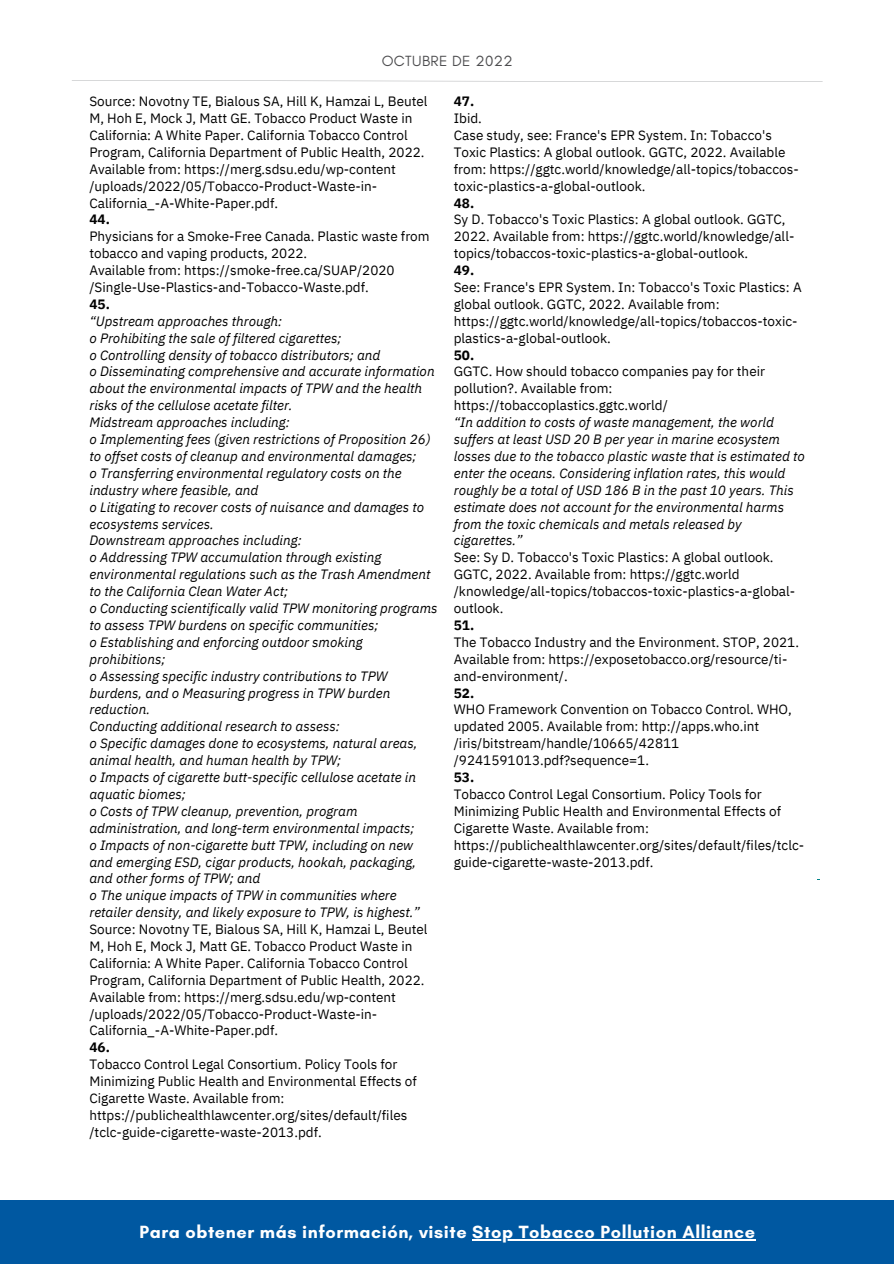
<style>
.page{position:relative;width:894px;height:1264px;background:#fff}
.page>*{position:absolute;margin:0;border:0;box-sizing:border-box;transform-origin:0 0}
.t1{font:700 18px "Glacial Indifference";letter-spacing:.03em;color:#fff}
.t2{font:15px "IBM Plex Sans Cond";letter-spacing:-.33em;color:#fff}
.t3{font:15px "IBM Plex Sans Cond";letter-spacing:-.325em;color:#fefefe}
.t4{font:15px "IBM Plex Sans Cond";letter-spacing:-.155em;color:#fff}
.t5{font:15px "Glacial Indifference";letter-spacing:.025em;color:#4d4d4f}
.t6{font:13.5px/17px "IBM Plex Sans";color:#000}
.t7{font:italic 13.5px/17px "IBM Plex Sans";color:#000}
.t8{font:700 13.5px "IBM Plex Sans";color:#000}
</style>
<div class="page">
<svg style="left:72px;top:80px;width:750px;height:2px"></svg>
<div style="left:0;top:1200px;width:893px;height:63px;background:#0058a1"></div>
<hr style="left:472px;top:1239px;width:283px;height:1px;background:#fff">
<p class="t5" style="left:381px;top:52px;width:132px">OCTUBRE DE 2022</p>
<p class="t8" style="left:453px;top:92px;width:22px">47.</p>
<p class="t6" style="left:453px;top:109px;width:346px">Ibid.<br>Case study, see: France's EPR System. In: Tobacco's Toxic Plastics: A global outlook. GGTC, 2022. Available from: https://ggtc.world/knowledge/all-topics/tobaccos&shy;toxic-plastics-a-global-outlook.</p>
<p class="t8" style="left:453px;top:194px;width:22px">48.</p>
<p class="t6" style="left:453px;top:211px;width:342px">Sy D. Tobacco's Toxic Plastics: A global outlook. GGTC,<br>2022. Available from: https://ggtc.world/knowledge/all&shy;topics/tobaccos-toxic-plastics-a-global-outlook.</p>
<p class="t8" style="left:453px;top:261px;width:22px">49.</p>
<p class="t6" style="left:453px;top:278px;width:349px">See: France's EPR System. In: Tobacco's Toxic Plastics: A global outlook. GGTC, 2022. Available from: https://ggtc.world/knowledge/all-topics/tobaccos-toxic&shy;plastics-a-global-outlook.</p>
<p class="t8" style="left:453px;top:346px;width:22px">50.</p>
<p class="t6" style="left:453px;top:363px;width:313px">GGTC. How should tobacco companies pay for their pollution?. Available from: https://tobaccoplastics.ggtc.world/</p>
<p class="t7" style="left:453px;top:413px;width:352px">“In addition to costs of waste management, the world suffers at least USD 20 B per year in marine ecosystem losses due to the tobacco plastic waste that is estimated to enter the oceans. Considering inflation rates, this would roughly be a total of USD 186 B in the past 10 years. This estimate does not account for the environmental harms from the toxic chemicals and metals released by cigarettes.”</p>
<p class="t6" style="left:453px;top:549px;width:343px">See: Sy D. Tobacco's Toxic Plastics: A global outlook.<br>GGTC, 2022. Available from: https://ggtc.world /knowledge/all-topics/tobaccos-toxic-plastics-a-global&shy;outlook.</p>
<p class="t8" style="left:453px;top:616px;width:22px">51.</p>
<p class="t6" style="left:453px;top:633px;width:347px">The Tobacco Industry and the Environment. STOP, 2021.<br>Available from: https://exposetobacco.org/resource/ti&shy;and-environment/.</p>
<p class="t8" style="left:453px;top:683px;width:22px">52.</p>
<p class="t6" style="left:453px;top:701px;width:339px">WHO Framework Convention on Tobacco Control. WHO, updated 2005. Available from: http://apps.who.int /iris/bitstream/handle/10665/42811 /9241591013.pdf?sequence=1.</p>
<p class="t8" style="left:453px;top:768px;width:22px">53.</p>
<p class="t6" style="left:453px;top:785px;width:352px">Tobacco Control Legal Consortium. Policy Tools for Minimizing Public Health and Environmental Effects of Cigarette Waste. Available from: https://publichealthlawcenter.org/sites/default/files/tclc&shy;guide-cigarette-waste-2013.pdf.</p>
<p class="t6" style="left:89px;top:93px;width:339px">Source: Novotny TE, Bialous SA, Hill K, Hamzai L, Beutel M, Hoh E, Mock J, Matt GE. Tobacco Product Waste in California: A White Paper. California Tobacco Control Program, California Department of Public Health, 2022.<br>Available from: https://merg.sdsu.edu/wp-content /uploads/2022/05/Tobacco-Product-Waste-in-California_-A-White-Paper.pdf.</p>
<p class="t8" style="left:89px;top:210px;width:22px">44.</p>
<p class="t6" style="left:89px;top:228px;width:341px">Physicians for a Smoke-Free Canada. Plastic waste from tobacco and vaping products, 2022.<br>Available from: https://smoke-free.ca/SUAP/2020 /Single-Use-Plastics-and-Tobacco-Waste.pdf.</p>
<p class="t8" style="left:89px;top:295px;width:22px">45.</p>
<p class="t7" style="left:89px;top:312px;width:349px">“Upstream approaches through:<br>o Prohibiting the sale of filtered cigarettes;<br>o Controlling density of tobacco distributors; and<br>o Disseminating comprehensive and accurate information about the environmental impacts of TPW and the health risks of the cellulose acetate filter.<br>Midstream approaches including:<br>o Implementing fees (given restrictions of Proposition 26) to offset costs of cleanup and environmental damages;<br>o Transferring environmental regulatory costs on the industry where feasible, and<br>o Litigating to recover costs of nuisance and damages to ecosystems services.<br>Downstream approaches including:<br>o Addressing TPW accumulation through existing environmental regulations such as the Trash Amendment to the California Clean Water Act;<br>o Conducting scientifically valid TPW monitoring programs to assess TPW burdens on specific communities;<br>o Establishing and enforcing outdoor smoking prohibitions;<br>o Assessing specific industry contributions to TPW burdens, and o Measuring progress in TPW burden reduction.<br>Conducting additional research to assess:<br>o Specific damages done to ecosystems, natural areas, animal health, and human health by TPW;<br>o Impacts of cigarette butt-specific cellulose acetate in aquatic biomes;<br>o Costs of TPW cleanup, prevention, program administration, and long-term environmental impacts;<br>o Impacts of non-cigarette butt TPW, including on new and emerging ESD, cigar products, hookah, packaging, and other forms of TPW; and<br>o The unique impacts of TPW in communities where retailer density, and likely exposure to TPW, is highest.”</p>
<p class="t6" style="left:89px;top:920px;width:339px">Source: Novotny TE, Bialous SA, Hill K, Hamzai L, Beutel M, Hoh E, Mock J, Matt GE. Tobacco Product Waste in California: A White Paper. California Tobacco Control Program, California Department of Public Health, 2022.<br>Available from: https://merg.sdsu.edu/wp-content /uploads/2022/05/Tobacco-Product-Waste-in-California_-A-White-Paper.pdf.</p>
<p class="t8" style="left:89px;top:1038px;width:22px">46.</p>
<p class="t6" style="left:89px;top:1055px;width:329px">Tobacco Control Legal Consortium. Policy Tools for Minimizing Public Health and Environmental Effects of Cigarette Waste. Available from: https://publichealthlawcenter.org/sites/default/files /tclc-guide-cigarette-waste-2013.pdf.</p>
<h1 class="t1" style="left:139px;top:1220px;width:617px">Para obtener más información, visite Stop Tobacco Pollution Alliance</h1>
<p class="t3" style="left:109px;top:1224px;width:113px">wwwwww. g. gg gt ct c. w. wo or lrdl d</p>
<p class="t2" style="left:332px;top:1224px;width:117px">g gg gt ct c@@g gg gt ct c. w. woor lrdl d</p>
<p class="t4" style="left:559px;top:1224px;width:69px">TThheeGGGGTTCC</p>
</div>
